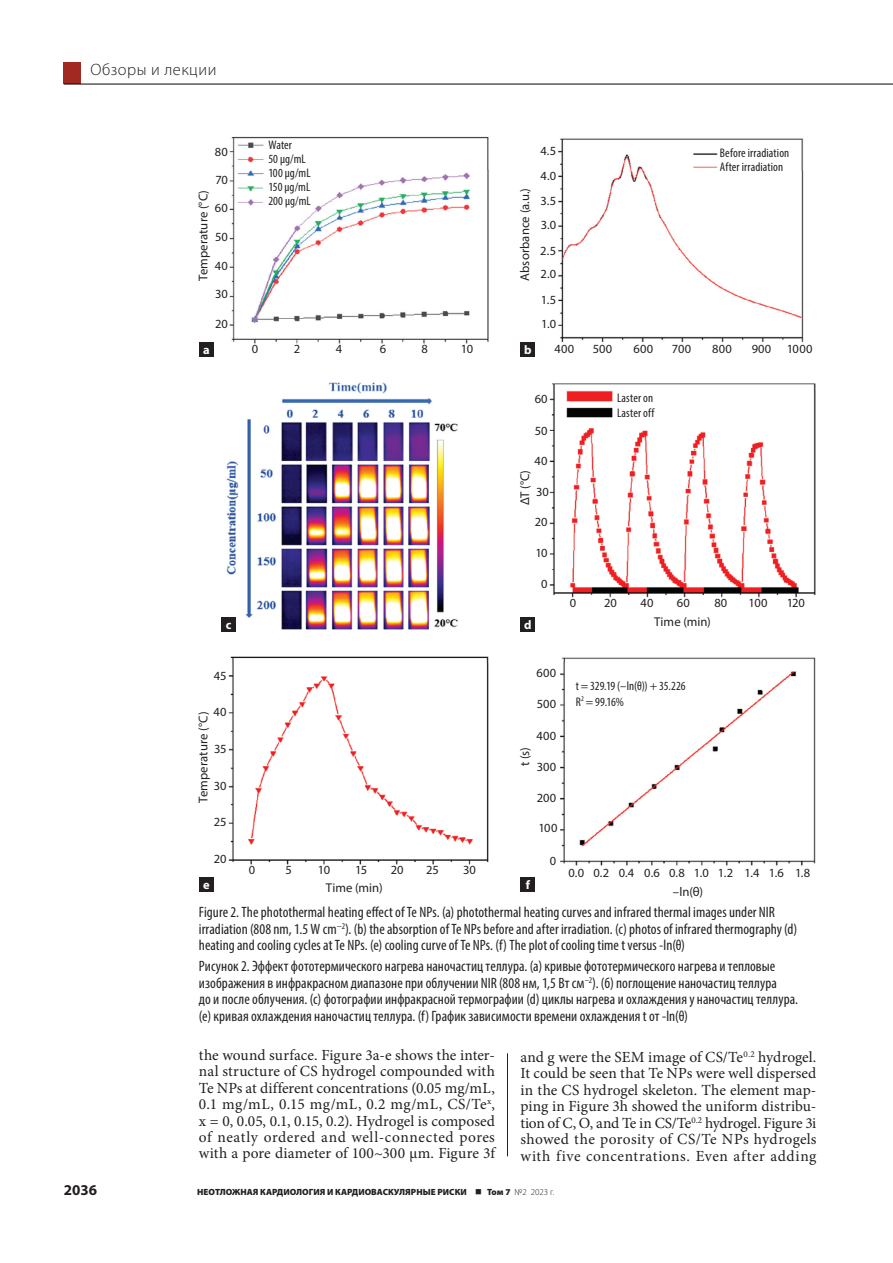
<style>
.page{position:relative;width:893px;height:1263px;background:#fff}
.page>*{position:absolute;margin:0;border:0;box-sizing:border-box;transform-origin:0 0}
.t1{font:300 16.5px "Myriad Pro";letter-spacing:.03em;color:#231f20}
.t2{font:15.45px/16.4px "Minion Pro";letter-spacing:.025em;color:#231f20;text-align:justify}
.t3{font:condensed 15px/16.5px "Myriad Pro";letter-spacing:.005em;color:#231f20}
.t4{font:700 15px "Myriad Pro";color:#231f20}
.t5{font:12.75px "Myriad Pro";letter-spacing:.005em;color:#231f20}
.t6{font:12.45px/24.3px "Myriad Pro";letter-spacing:.01em;color:#231f20}
.t7{font:condensed 12.45px/14.1px "Myriad Pro";letter-spacing:.01em;color:#231f20}
.t8{font:700 12.45px "Myriad Pro";color:#fff}
.t9{font:900 9px "Myriad Pro";color:#231f20}
.s1{font-weight:300}
</style>
<div class="page">
<hr style="left:507px;top:1053px;width:1px;height:103px;background:#231f20">
<img style="left:229px;top:136px;width:260px;height:208px">
<img style="left:558px;top:138px;width:246px;height:204px">
<img style="left:226px;top:382px;width:232px;height:248px">
<img style="left:549px;top:383px;width:267px;height:215px">
<img style="left:228px;top:656px;width:261px;height:208px">
<img style="left:560px;top:657px;width:256px;height:209px">
<div style="left:199px;top:342px;width:15px;height:15px;background:#231f20"></div>
<div style="left:520px;top:342px;width:15px;height:15px;background:#231f20"></div>
<div style="left:221px;top:617px;width:15px;height:15px;background:#231f20"></div>
<div style="left:520px;top:617px;width:15px;height:15px;background:#231f20"></div>
<div style="left:199px;top:877px;width:15px;height:15px;background:#231f20"></div>
<div style="left:520px;top:877px;width:15px;height:15px;background:#231f20"></div>
<hr style="left:64px;top:83px;width:829px;height:2px;background:#231f20">
<div style="left:64px;top:63px;width:17px;height:21px;background:#a22922"></div>
<p class="t1" style="left:90px;top:61px;width:127px">Обзоры и лекции</p>
<p class="t7" style="left:268px;top:137px;width:44px">Water<br>50 μg/mL<br>100 μg/mL<br>150 μg/mL<br>200 μg/mL</p>
<p class="t6" style="left:215px;top:139px;width:14px">80</p>
<p class="t6" style="left:215px;top:167px;width:14px">70</p>
<p class="t6" style="left:215px;top:195px;width:14px">60</p>
<p class="t6" style="left:215px;top:224px;width:14px">50</p>
<p class="t6" style="left:215px;top:252px;width:15px;line-height:27.2px">40<br>30</p>
<p class="t6" style="left:215px;top:312px;width:14px">20</p>
<p class="t5" style="left:195px;top:281px;width:92px;rotate:-90deg">Temperature (°C)</p>
<p class="t5" style="left:517px;top:281px;width:94px;rotate:-90deg">Absorbance (a.u.)</p>
<p class="t6" style="left:252px;top:336px;width:8px">0</p>
<p class="t6" style="left:294px;top:336px;width:8px">2</p>
<p class="t6" style="left:336px;top:336px;width:8px">4</p>
<p class="t6" style="left:380px;top:336px;width:8px">6</p>
<p class="t6" style="left:421px;top:336px;width:8px">8</p>
<p class="t6" style="left:461px;top:336px;width:14px">10</p>
<p class="t8" style="left:203px;top:341px;width:8px">a</p>
<p class="t8" style="left:524px;top:341px;width:9px">b</p>
<p class="t6" style="left:540px;top:138px;width:17px">4.5</p>
<p class="t6" style="left:541px;top:163px;width:17px">4.0</p>
<p class="t6" style="left:540px;top:188px;width:17px">3.5<br>3.0</p>
<p class="t6" style="left:540px;top:238px;width:17px;line-height:23.9px">2.5<br>2.0</p>
<p class="t6" style="left:541px;top:287px;width:17px">1.5<br>1.0</p>
<p class="t7" style="left:720px;top:146px;width:71px;line-height:13.5px">Before irradiation<br>After irradiation</p>
<p class="t6" style="left:554px;top:336px;width:21px">400</p>
<p class="t6" style="left:593px;top:336px;width:21px">500</p>
<p class="t6" style="left:634px;top:336px;width:21px">600</p>
<p class="t6" style="left:672px;top:336px;width:21px">700</p>
<p class="t6" style="left:712px;top:336px;width:21px">800</p>
<p class="t6" style="left:752px;top:336px;width:62px">900 1000</p>
<p class="t6" style="left:535px;top:386px;width:14px">60</p>
<p class="t6" style="left:535px;top:418px;width:14px">50</p>
<p class="t6" style="left:535px;top:448px;width:15px">40</p>
<p class="t5" style="left:517px;top:505px;width:37px;rotate:-90deg">ΔT (°C)</p>
<p class="t6" style="left:536px;top:480px;width:14px">30</p>
<p class="t6" style="left:535px;top:509px;width:14px">20</p>
<p class="t6" style="left:535px;top:541px;width:14px">10</p>
<p class="t6" style="left:541px;top:571px;width:8px">0</p>
<p class="t8" style="left:226px;top:617px;width:7px">c</p>
<p class="t8" style="left:524px;top:617px;width:9px">d</p>
<p class="t7" style="left:617px;top:389px;width:39px;line-height:15.8px">Laster on<br>Laster off</p>
<p class="t6" style="left:570px;top:591px;width:8px">0</p>
<p class="t6" style="left:604px;top:591px;width:14px">20</p>
<p class="t6" style="left:640px;top:591px;width:15px">40</p>
<p class="t6" style="left:677px;top:591px;width:14px">60</p>
<p class="t6" style="left:714px;top:591px;width:14px">80</p>
<p class="t6" style="left:748px;top:591px;width:21px">100</p>
<p class="t6" style="left:787px;top:591px;width:20px">120</p>
<p class="t5" style="left:654px;top:614px;width:58px">Time (min)</p>
<p class="t6" style="left:214px;top:664px;width:14px">45</p>
<p class="t6" style="left:214px;top:700px;width:15px">40</p>
<p class="t5" style="left:195px;top:803px;width:92px;rotate:-90deg">Temperature (°C)</p>
<p class="t6" style="left:214px;top:736px;width:14px">35</p>
<p class="t6" style="left:214px;top:773px;width:14px">30</p>
<p class="t6" style="left:214px;top:810px;width:14px">25</p>
<p class="t6" style="left:536px;top:660px;width:21px">600</p>
<p class="t6" style="left:537px;top:691px;width:21px">500</p>
<p class="t6" style="left:536px;top:723px;width:21px">400</p>
<p class="t5" style="left:517px;top:766px;width:20px;rotate:-90deg">t (s)</p>
<p class="t6" style="left:537px;top:754px;width:21px">300</p>
<p class="t6" style="left:537px;top:785px;width:21px">200</p>
<p class="t6" style="left:538px;top:816px;width:21px">100</p>
<p class="t7" style="left:576px;top:678px;width:111px;line-height:15.8px">t = 329.19 (–ln(θ)) + 35.226<br>R<sup>2</sup> = 99.16%</p>
<p class="t6" style="left:214px;top:847px;width:14px">20</p>
<p class="t6" style="left:550px;top:849px;width:8px">0</p>
<p class="t6" style="left:249px;top:857px;width:8px">0</p>
<p class="t6" style="left:286px;top:857px;width:8px">5</p>
<p class="t6" style="left:318px;top:857px;width:14px">10</p>
<p class="t6" style="left:355px;top:857px;width:14px">15</p>
<p class="t6" style="left:391px;top:857px;width:14px">20</p>
<p class="t6" style="left:426px;top:857px;width:14px">25</p>
<p class="t6" style="left:463px;top:857px;width:14px">30</p>
<p class="t6" style="left:568px;top:860px;width:243px">0.0 0.2 0.4 0.6 0.8 1.0 1.2 1.4 1.6 1.8</p>
<p class="t5" style="left:673px;top:884px;width:32px">–ln(θ)</p>
<p class="t8" style="left:203px;top:877px;width:8px">e</p>
<p class="t8" style="left:526px;top:877px;width:6px">f</p>
<p class="t5" style="left:326px;top:880px;width:58px">Time (min)</p>
<p class="t3" style="left:199px;top:904px;width:600px">Figure 2. The photothermal heating effect of Te NPs. (a) photothermal heating curves and infrared thermal images under NIR irradiation (808 nm, 1.5 W cm<sup>−2</sup>). (b) the absorption of Te NPs before and after irradiation. (c) photos of infrared thermography (d) heating and cooling cycles at Te NPs. (e) cooling curve of Te NPs. (f) The plot of cooling time t versus -ln(θ)</p>
<p class="t3" style="left:199px;top:958px;width:601px">Рисунок 2. Эффект фототермического нагрева наночастиц теллура. (а) кривые фототермического нагрева и тепловые изображения в инфракрасном диапазоне при облучении NIR (808 нм, 1,5 Вт см<sup>–2</sup>). (б) поглощение наночастиц теллура<br>до и после облучения. (c) фотографии инфракрасной термографии (d) циклы нагрева и охлаждения у наночастиц теллура. (e) кривая охлаждения наночастиц теллура. (f) График зависимости времени охлаждения t от -ln(θ)</p>
<p class="t2" style="left:199px;top:1047px;width:298px">the wound surface. Figure 3a-e shows the inter&shy;nal structure of CS hydrogel compounded with Te NPs at different concentrations (0.05 mg/mL, 0.1 mg/mL, 0.15 mg/mL, 0.2 mg/mL, CS/Te<sup>x</sup>, x = 0, 0.05, 0.1, 0.15, 0.2). Hydrogel is composed of neatly ordered and well-connected pores with a pore diameter of 100~300 μm. Figure 3f</p>
<p class="t2" style="left:520px;top:1049px;width:298px">and g were the SEM image of CS/Te<sup>0.2</sup> hydrogel.<br>It could be seen that Te NPs were well dispersed in the CS hydrogel skeleton. The element map&shy;ping in Figure 3h showed the uniform distribu&shy;tion of C, O, and Te in CS/Te<sup>0.2</sup> hydrogel. Figure 3i showed the porosity of CS/Te NPs hydrogels with five concentrations. Even after adding</p>
<p class="t4" style="left:64px;top:1180px;width:35px">2036</p>
<p class="t9" style="left:197px;top:1186px;width:359px">НЕОТЛОЖНАЯ КАРДИОЛОГИЯ И КАРДИОВАСКУЛЯРНЫЕ РИСКИ ■ Том 7 <span class="s1">№2 2023 г.</span></p>
</div>
